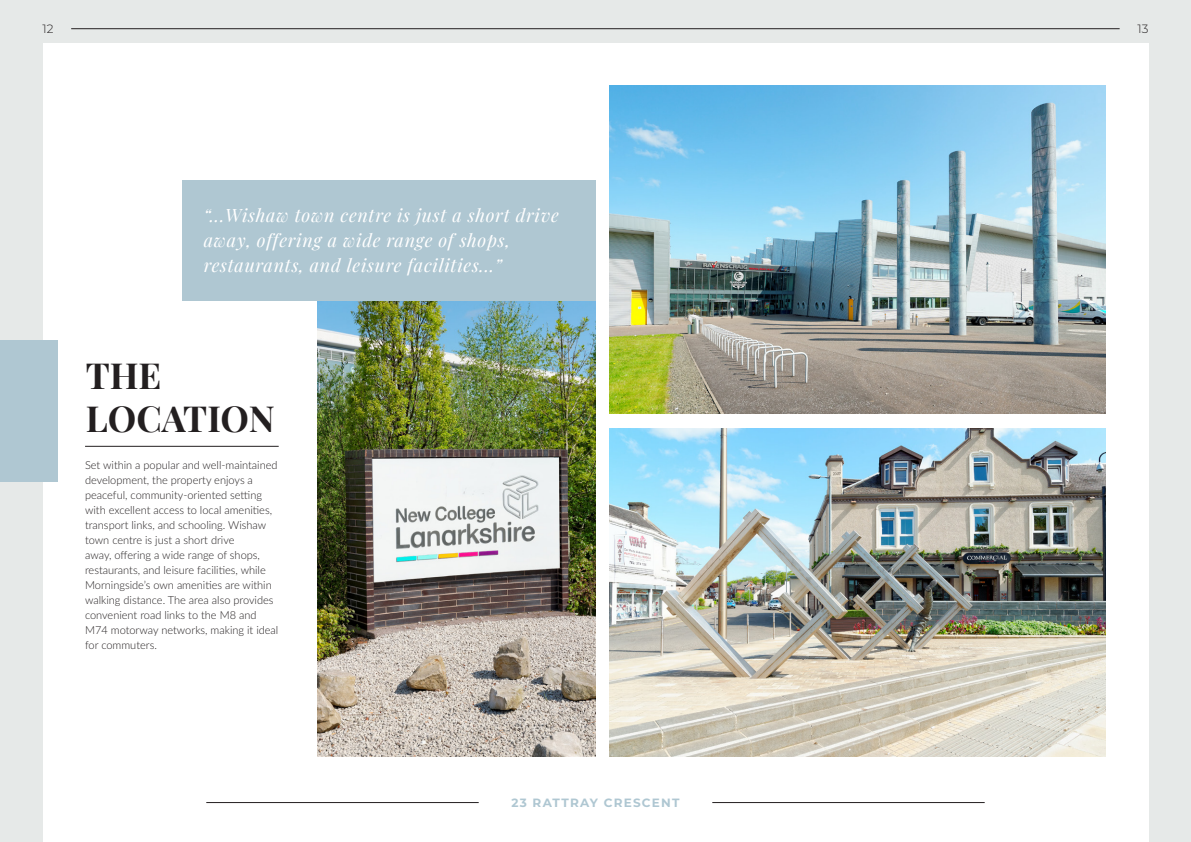
<style>
.page{position:relative;width:1191px;height:842px;background:#e6e9e8}
.page>*{position:absolute;margin:0;border:0;box-sizing:border-box;transform-origin:0 0}
.t1{font:700 36px/43.2px "Playfair Display";color:#231f20}
.t2{font:italic 18px/25px "Playfair Display";letter-spacing:.04em;color:#fff}
.t3{font:700 12px "Montserrat";letter-spacing:.1em;color:#afc7d2}
.t4{font:300 12px "Montserrat";color:#231f20}
.t5{font:300 11px/15px "Lato";color:#231f20}
</style>
<div class="page">
<div style="left:43px;top:43px;width:1105px;height:799px;background:#fff"></div>
<hr style="left:71px;top:28px;width:1048px;height:1px;background:#231f20">
<hr style="left:206px;top:802px;width:273px;height:1px;background:#231f20">
<hr style="left:712px;top:802px;width:272px;height:1px;background:#231f20">
<div style="left:0;top:341px;width:57px;height:141px;background:#afc7d2"></div>
<img style="left:609px;top:85px;width:497px;height:329px">
<img style="left:609px;top:428px;width:497px;height:329px">
<img style="left:317px;top:301px;width:278px;height:456px">
<hr style="left:85px;top:446px;width:194px;height:1px;background:#231f20">
<div style="left:182px;top:180px;width:413px;height:121px;background:#afc7d2"></div>
<p class="t4" style="left:43px;top:20px;width:12px">12</p>
<p class="t4" style="left:1137px;top:20px;width:12px">13</p>
<h2 class="t2" style="left:204px;top:201px;width:356px">“...Wishaw town centre is just a short drive away, offering a wide range of shops, restaurants, and leisure facilities...”</h2>
<h1 class="t1" style="left:86px;top:350px;width:191px">THE<br>LOCATION</h1>
<p class="t5" style="left:85px;top:457px;width:195px">Set within a popular and well-maintained development, the property enjoys a peaceful, community-oriented setting with excellent access to local amenities, transport links, and schooling. Wishaw town centre is just a short drive<br>away, offering a wide range of shops, restaurants, and leisure facilities, while Morningside’s own amenities are within walking distance. The area also provides convenient road links to the M8 and M74 motorway networks, making it ideal for commuters.</p>
<p class="t3" style="left:511px;top:793px;width:170px">23 RATTRAY CRESCENT</p>
</div>
